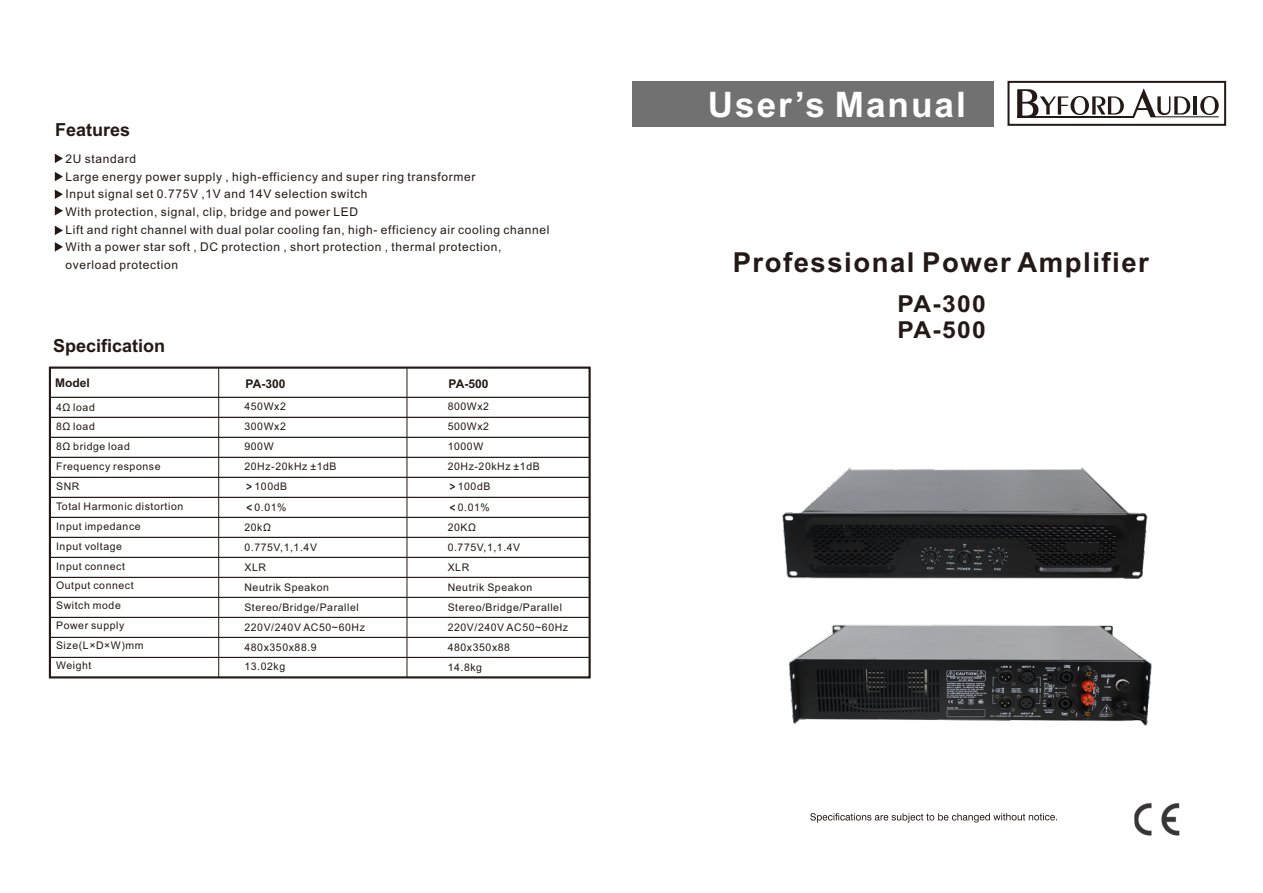
<style>
.page{position:relative;width:1263px;height:893px;background:#fff}
.page>*{position:absolute;margin:0;border:0;box-sizing:border-box;transform-origin:0 0}
.t1{font:700 35.1px "Arial";letter-spacing:.055em;color:#fff}
.t2{font:700 27.45px "Arial";letter-spacing:.055em;color:#231916}
.t3{font:700 23.4px/26.1px "Arial";letter-spacing:.055em;color:#231916;scale:1.05 1}
.t4{font:700 18px "Arial";color:#231916}
.t5{font:12px/17.7px "Arial";letter-spacing:.055em;color:#231916}
.t6{font:700 12px "Arial";color:#231916}
.t7{font:10.5px/20px "Arial";letter-spacing:.055em;color:#231916}
.s1{font-family:"Nanum Square ac EB"}
</style>
<div class="page">
<svg style="left:810px;top:813px;width:247px;height:10px"></svg>
<img style="left:1134px;top:803px;width:45px;height:33px">
<div style="left:633px;top:81px;width:361px;height:46px;background:#717171"></div>
<svg style="left:55px;top:154px;width:8px;height:9px"></svg>
<div style="left:49px;top:417px;width:541px;height:21px;border:1px solid #231916"></div>
<div style="left:49px;top:437px;width:541px;height:21px;border:1px solid #231916"></div>
<div style="left:49px;top:477px;width:541px;height:21px;border:1px solid #231916"></div>
<div style="left:49px;top:497px;width:541px;height:21px;border:1px solid #231916"></div>
<div style="left:49px;top:597px;width:541px;height:21px;border:1px solid #231916"></div>
<div style="left:49px;top:577px;width:541px;height:21px;border:1px solid #231916"></div>
<div style="left:49px;top:537px;width:541px;height:21px;border:1px solid #231916"></div>
<div style="left:49px;top:517px;width:541px;height:21px;border:1px solid #231916"></div>
<div style="left:49px;top:637px;width:541px;height:21px;border:1px solid #231916"></div>
<div style="left:49px;top:657px;width:541px;height:21px;border:1px solid #231916"></div>
<hr style="left:218px;top:368px;width:1px;height:309px;background:#231916">
<div style="left:49px;top:367px;width:541px;height:31px;border:1px solid #231916"></div>
<img style="left:788px;top:624px;width:364px;height:102px">
<img style="left:782px;top:467px;width:366px;height:112px">
<svg style="left:55px;top:172px;width:8px;height:9px"></svg>
<svg style="left:55px;top:190px;width:8px;height:9px"></svg>
<svg style="left:55px;top:206px;width:8px;height:9px"></svg>
<svg style="left:55px;top:226px;width:8px;height:9px"></svg>
<svg style="left:55px;top:242px;width:8px;height:10px"></svg>
<div style="left:49px;top:367px;width:542px;height:311px;border:2px solid #231916"></div>
<hr style="left:407px;top:368px;width:1px;height:309px;background:#231916">
<div style="left:1067px;top:543px;width:31px;height:9px;background:#1c1c1d"></div>
<div style="left:1007px;top:81px;width:219px;height:45px;border:2px solid #231916"></div>
<hr style="left:1017px;top:116px;width:117px;height:1px;background:#231916">
<svg style="left:1017px;top:89px;width:107px;height:27px"></svg>
<svg style="left:1132px;top:88px;width:87px;height:29px"></svg>
<h3 class="t4" style="left:55px;top:123px;width:77px">Features</h3>
<p class="t5" style="left:65px;top:151px;width:486px">2U standard<br>Large energy power supply , high-efficiency and super ring transformer<br>Input signal set 0.775V ,1V and 14V selection switch<br>With protection, signal, clip, bridge and power LED<br>Lift and right channel with dual polar cooling fan, high- efficiency air cooling channel With a power star soft , DC protection , short protection , thermal protection, overload protection</p>
<h3 class="t4" style="left:53px;top:339px;width:114px">Specification</h3>
<p class="t6" style="left:55px;top:379px;width:36px">Model</p>
<p class="t7" style="left:56px;top:398px;width:129px">4Ω load<br>8Ω load<br>8Ω bridge load<br>Frequency response<br>SNR<br>Total Harmonic distortion<br>Input impedance<br>Input voltage<br>Input connect<br>Output connect<br>Switch mode<br>Power supply<br>Size(L×D×W)mm<br>Weight</p>
<p class="t6" style="left:246px;top:379px;width:41px">PA-300</p>
<p class="t6" style="left:449px;top:379px;width:41px">PA-500</p>
<p class="t7" style="left:244px;top:398px;width:122px">450Wx2<br>300Wx2<br>900W<br>20Hz-20kHz ±1dB<span class="s1">＞</span>100dB<br><span class="s1">＜</span>0.01%<br>20kΩ<br>0.775V,1,1.4V<br>XLR<br>Neutrik Speakon<br>Stereo/Bridge/Parallel<br>220V/240V AC50~60Hz<br>480x350x88.9<br>13.02kg</p>
<p class="t7" style="left:448px;top:398px;width:122px">800Wx2<br>500Wx2<br>1000W<br>20Hz-20kHz ±1dB<span class="s1">＞</span>100dB<br><span class="s1">＜</span>0.01%<br>20KΩ<br>0.775V,1,1.4V<br>XLR<br>Neutrik Speakon<br>Stereo/Bridge/Parallel<br>220V/240V AC50~60Hz<br>480x350x88<br>14.8kg</p>
<h1 class="t1" style="left:708px;top:92px;width:259px">User’s Manual</h1>
<h2 class="t2" style="left:733px;top:252px;width:418px">Professional Power Amplifier</h2>
<h3 class="t3" style="left:897px;top:293px;width:86px">PA-300<br>PA-500</h3>
</div>
